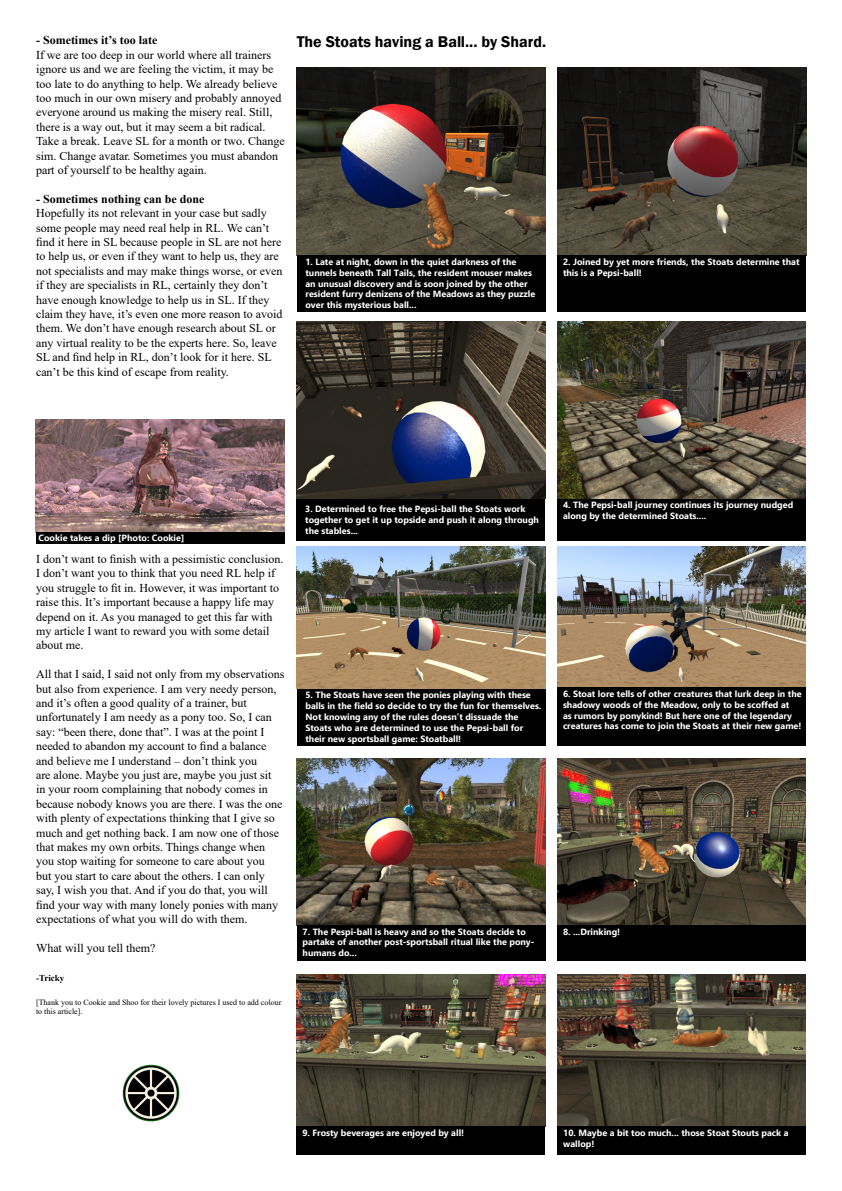
<style>
.page{position:relative;width:842px;height:1191px;background:#fff}
.page>*{position:absolute;margin:0;border:0;box-sizing:border-box;transform-origin:0 0}
.t1{font:600 16px "Franklin Gothic";color:#000}
.t2{font:12px/14.4px "Times New Roman";color:#000}
.t3{font:700 12px "Times New Roman";color:#000}
.t4{font:700 9px/10.8px "Ebrima";color:#fff}
.t5{font:700 9px "Times New Roman";color:#000}
.t6{font:8px/9.6px "Times New Roman";color:#000}
</style>
<div class="page">
<img style="left:36px;top:419px;width:248px;height:113px">
<div style="left:36px;top:532px;width:248px;height:11px;background:#000"></div>
<img style="left:122px;top:1064px;width:58px;height:58px">
<img style="left:297px;top:68px;width:248px;height:187px">
<img style="left:558px;top:68px;width:248px;height:187px">
<img style="left:297px;top:321px;width:248px;height:178px">
<img style="left:558px;top:321px;width:248px;height:178px">
<img style="left:297px;top:546px;width:248px;height:143px">
<img style="left:557px;top:546px;width:249px;height:141px">
<img style="left:297px;top:758px;width:248px;height:167px">
<img style="left:557px;top:758px;width:249px;height:167px">
<img style="left:297px;top:974px;width:248px;height:152px">
<img style="left:557px;top:974px;width:249px;height:152px">
<div style="left:297px;top:255px;width:248px;height:57px;background:#000"></div>
<div style="left:557px;top:255px;width:249px;height:57px;background:#000"></div>
<div style="left:297px;top:499px;width:248px;height:42px;background:#000"></div>
<div style="left:557px;top:499px;width:249px;height:42px;background:#000"></div>
<div style="left:297px;top:689px;width:248px;height:57px;background:#000"></div>
<div style="left:557px;top:687px;width:249px;height:59px;background:#000"></div>
<div style="left:297px;top:1126px;width:248px;height:29px;background:#000"></div>
<div style="left:297px;top:925px;width:248px;height:35px;background:#000"></div>
<div style="left:557px;top:925px;width:249px;height:35px;background:#000"></div>
<div style="left:558px;top:1126px;width:248px;height:29px;background:#000"></div>
<p class="t3" style="left:36px;top:32px;width:123px">- Sometimes it’s too late</p>
<p class="t2" style="left:36px;top:47px;width:250px">If we are too deep in our world where all trainers ignore us and we are feeling the victim, it may be too late to do anything to help. We already believe too much in our own misery and probably annoyed everyone around us making the misery real. Still, there is a way out, but it may seem a bit radical.<br>Take a break. Leave SL for a month or two. Change sim. Change avatar. Sometimes you must abandon part of yourself to be healthy again.</p>
<p class="t3" style="left:36px;top:190px;width:170px">- Sometimes nothing can be done</p>
<p class="t2" style="left:36px;top:206px;width:248px">Hopefully its not relevant in your case but sadly some people may need real help in RL. We can’t find it here in SL because people in SL are not here to help us, or even if they want to help us, they are not specialists and may make things worse, or even if they are specialists in RL, certainly they don’t have enough knowledge to help us in SL. If they claim they have, it’s even one more reason to avoid them. We don’t have enough research about SL or any virtual reality to be the experts here. So, leave SL and find help in RL, don’t look for it here. SL can’t be this kind of escape from reality.</p>
<h1 class="t1" style="left:297px;top:32px;width:251px">The Stoats having a Ball... by Shard.</h1>
<p class="t4" style="left:305px;top:256px;width:231px">1. Late at night, down in the quiet darkness of the tunnels beneath Tall Tails, the resident mouser makes an unusual discovery and is soon joined by the other resident furry denizens of the Meadows as they puzzle over this mysterious ball...</p>
<p class="t4" style="left:563px;top:256px;width:238px">2. Joined by yet more friends, the Stoats determine that this is a Pepsi-ball!</p>
<p class="t4" style="left:38px;top:532px;width:147px">Cookie takes a dip [Photo: Cookie]</p>
<p class="t2" style="left:36px;top:551px;width:249px">I don’t want to finish with a pessimistic conclusion.<br>I don’t want you to think that you need RL help if you struggle to fit in. However, it was important to raise this. It’s important because a happy life may depend on it. As you managed to get this far with my article I want to reward you with some detail about me.</p>
<p class="t2" style="left:36px;top:666px;width:250px">All that I said, I said not only from my observations but also from experience. I am very needy person, and it’s often a good quality of a trainer, but unfortunately I am needy as a pony too. So, I can say: “been there, done that”. I was at the point I needed to abandon my account to find a balance and believe me I understand – don’t think you<br>are alone. Maybe you just are, maybe you just sit<br>in your room complaining that nobody comes in because nobody knows you are there. I was the one with plenty of expectations thinking that I give so much and get nothing back. I am now one of those that makes my own orbits. Things change when you stop waiting for someone to care about you<br>but you start to care about the others. I can only say, I wish you that. And if you do that, you will find your way with many lonely ponies with many expectations of what you will do with them.</p>
<p class="t2" style="left:36px;top:940px;width:121px">What will you tell them?</p>
<p class="t5" style="left:36px;top:971px;width:30px">-Tricky</p>
<p class="t6" style="left:36px;top:997px;width:247px">[Thank you to Cookie and Shoo for their lovely pictures I used to add colour to this article].</p>
<p class="t4" style="left:305px;top:503px;width:235px">3. Determined to free the Pepsi-ball the Stoats work together to get it up topside and push it along through the stables...</p>
<p class="t4" style="left:563px;top:499px;width:232px">4. The Pepsi-ball journey continues its journey nudged along by the determined Stoats....</p>
<p class="t4" style="left:305px;top:689px;width:237px">5. The Stoats have seen the ponies playing with these balls in the field so decide to try the fun for themselves.<br>Not knowing any of the rules doesn’t dissuade the Stoats who are determined to use the Pepsi-ball for their new sportsball game: Stoatball!</p>
<p class="t4" style="left:563px;top:688px;width:240px">6. Stoat lore tells of other creatures that lurk deep in the shadowy woods of the Meadow, only to be scoffed at<br>as rumors by ponykind! But here one of the legendary creatures has come to join the Stoats at their new game!</p>
<p class="t4" style="left:303px;top:925px;width:233px">7. The Pespi-ball is heavy and so the Stoats decide to partake of another post-sportsball ritual like the pony&shy;humans do...</p>
<p class="t4" style="left:563px;top:925px;width:59px">8. ...Drinking!</p>
<p class="t4" style="left:302px;top:1127px;width:163px">9. Frosty beverages are enjoyed by all!</p>
<p class="t4" style="left:563px;top:1127px;width:227px">10. Maybe a bit too much... those Stoat Stouts pack a wallop!</p>
</div>
